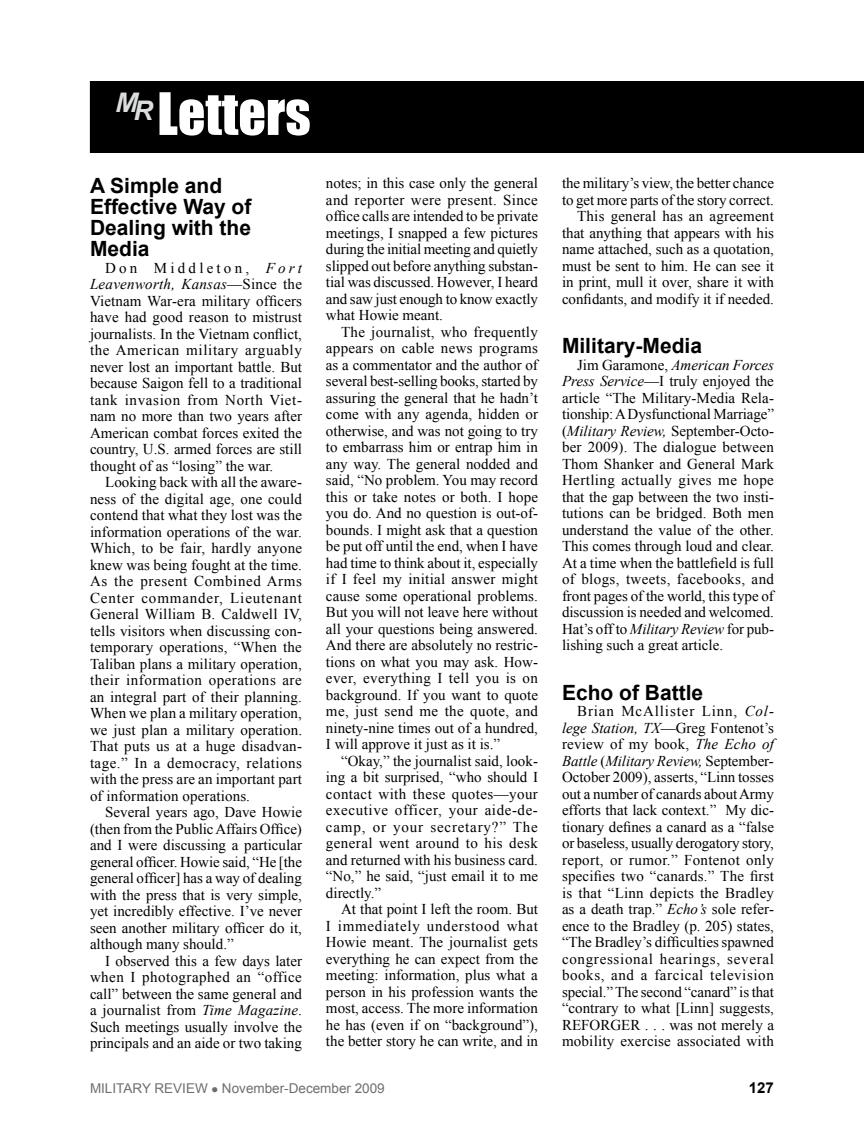
<style>
.page{position:relative;width:864px;height:1134px;background:#fff}
.page>*{position:absolute;margin:0;border:0;box-sizing:border-box;transform-origin:0 0}
.ahead-BOB{font:54px "Impact";color:#fff}
.ahead-BOB-2{font:italic 700 27px "Arial";color:#dcddde}
.subhead{font:700 21px/21px "Arial";color:#000}
.BoB_3_column{font:15px/16.5px "Times New Roman";color:#000;text-align:justify}
.subhead-2{font:700 15px "Arial";color:#000}
.subhead-3{font:13.5px "Arial";color:#6d6e71}
.s1{font-style:italic}
</style>
<div class="page">
<div style="left:90px;top:81px;width:774px;height:72px;background:#000"></div>
<p class="ahead-BOB" style="left:157px;top:72px;width:155px">Letters</p>
<p class="ahead-BOB-2" style="left:115px;top:85px;width:24px">M</p>
<p class="ahead-BOB-2" style="left:134px;top:93px;width:21px">R</p>
<p class="subhead" style="left:90px;top:176px;width:163px">A Simple and<br>Effective Way of<br>Dealing with the<br>Media</p>
<p class="BoB_3_column" style="left:90px;top:259px;width:214px;text-indent:15px">Don Middleton, <span class="s1">Fort Leavenworth, Kansas</span>—Since the Vietnam War-era military officers have had good reason to mistrust journalists. In the Vietnam conflict, the American military arguably never lost an important battle. But because Saigon fell to a traditional tank invasion from North Viet&shy;nam no more than two years after American combat forces exited the country, U.S. armed forces are still thought of as “losing” the war.</p>
<p class="BoB_3_column" style="left:90px;top:474px;width:214px;text-indent:15px">Looking back with all the aware&shy;ness of the digital age, one could contend that what they lost was the information operations of the war.<br>Which, to be fair, hardly anyone knew was being fought at the time.<br>As the present Combined Arms Center commander, Lieutenant General William B. Caldwell IV, tells visitors when discussing con&shy;temporary operations, “When the Taliban plans a military operation, their information operations are an integral part of their planning.<br>When we plan a military operation, we just plan a military operation.<br>That puts us at a huge disadvan&shy;tage.” In a democracy, relations with the press are an important part of information operations.</p>
<p class="BoB_3_column" style="left:90px;top:804px;width:214px;text-indent:15px">Several years ago, Dave Howie (then from the Public Affairs Office) and I were discussing a particular general officer. Howie said, “He [the general officer] has a way of dealing with the press that is very simple, yet incredibly effective. I’ve never seen another military officer do it, although many should.”</p>
<p class="BoB_3_column" style="left:90px;top:952px;width:214px;text-indent:15px">I observed this a few days later when I photographed an “office call” between the same general and a journalist from <span class="s1">Time Magazine</span>.<br>Such meetings usually involve the principals and an aide or two taking</p>
<p class="BoB_3_column" style="left:326px;top:175px;width:214px">notes; in this case only the general and reporter were present. Since office calls are intended to be private meetings, I snapped a few pictures during the initial meeting and quietly slipped out before anything substan&shy;tial was discussed. However, I heard and saw just enough to know exactly what Howie meant.</p>
<p class="BoB_3_column" style="left:326px;top:323px;width:214px;text-indent:15px">The journalist, who frequently appears on cable news programs as a commentator and the author of several best-selling books, started by assuring the general that he hadn’t come with any agenda, hidden or otherwise, and was not going to try to embarrass him or entrap him in any way. The general nodded and said, “No problem. You may record this or take notes or both. I hope you do. And no question is out-of&shy;bounds. I might ask that a question be put off until the end, when I have had time to think about it, especially if I feel my initial answer might cause some operational problems.<br>But you will not leave here without all your questions being answered.<br>And there are absolutely no restric&shy;tions on what you may ask. How&shy;ever, everything I tell you is on background. If you want to quote me, just send me the quote, and ninety-nine times out of a hundred, I will approve it just as it is.”</p>
<p class="BoB_3_column" style="left:326px;top:752px;width:214px;text-indent:15px">“Okay,” the journalist said, look&shy;ing a bit surprised, “who should I contact with these quotes—your executive officer, your aide-de&shy;camp, or your secretary?” The general went around to his desk and returned with his business card. “No,” he said, “just email it to me directly.”</p>
<p class="BoB_3_column" style="left:326px;top:901px;width:214px;text-indent:15px">At that point I left the room. But I immediately understood what Howie meant. The journalist gets everything he can expect from the meeting: information, plus what a person in his profession wants the most, access. The more information he has (even if on “background”), the better story he can write, and in</p>
<p class="BoB_3_column" style="left:562px;top:175px;width:214px">the military’s view, the better chance to get more parts of the story correct.</p>
<p class="BoB_3_column" style="left:562px;top:208px;width:214px;text-indent:15px">This general has an agreement that anything that appears with his name attached, such as a quotation, must be sent to him. He can see it in print, mull it over, share it with confidants, and modify it if needed.</p>
<p class="subhead" style="left:562px;top:336px;width:142px">Military-Media</p>
<p class="BoB_3_column" style="left:562px;top:356px;width:214px;text-indent:15px">Jim Garamone, <span class="s1">American Forces Press Service</span>—I truly enjoyed the article “The Military-Media Rela&shy;tionship: A Dysfunctional Marriage” (<span class="s1">Military Review,</span> September-Octo&shy;ber 2009). The dialogue between Thom Shanker and General Mark Hertling actually gives me hope that the gap between the two insti&shy;tutions can be bridged. Both men understand the value of the other.<br>This comes through loud and clear.<br>At a time when the battlefield is full of blogs, tweets, facebooks, and front pages of the world, this type of discussion is needed and welcomed.<br>Hat’s off to <span class="s1">Military Review</span> for pub&shy;lishing such a great article.</p>
<p class="subhead" style="left:562px;top:683px;width:143px">Echo of Battle</p>
<p class="BoB_3_column" style="left:562px;top:703px;width:214px;text-indent:15px">Brian McAllister Linn, <span class="s1">Col&shy;lege Station, TX</span>—Greg Fontenot’s review of my book, <span class="s1">The Echo of Battle</span> (<span class="s1">Military Review,</span> September-October 2009), asserts, “Linn tosses out a number of canards about Army efforts that lack context.” My dic&shy;tionary defines a canard as a “false or baseless, usually derogatory story, report, or rumor.” Fontenot only specifies two “canards.” The first is that “Linn depicts the Bradley as a death trap.” <span class="s1">Echo’s</span> sole refer&shy;ence to the Bradley (p. 205) states, “The Bradley’s difficulties spawned congressional hearings, several books, and a farcical television special.” The second “canard” is that “contrary to what [Linn] suggests, REFORGER . . . was not merely a mobility exercise associated with</p>
<p class="subhead-3" style="left:90px;top:1080px;width:296px">MILITARY REVIEW ● November-December 2009</p>
<p class="subhead-2" style="left:749px;top:1078px;width:27px">127</p>
</div>
